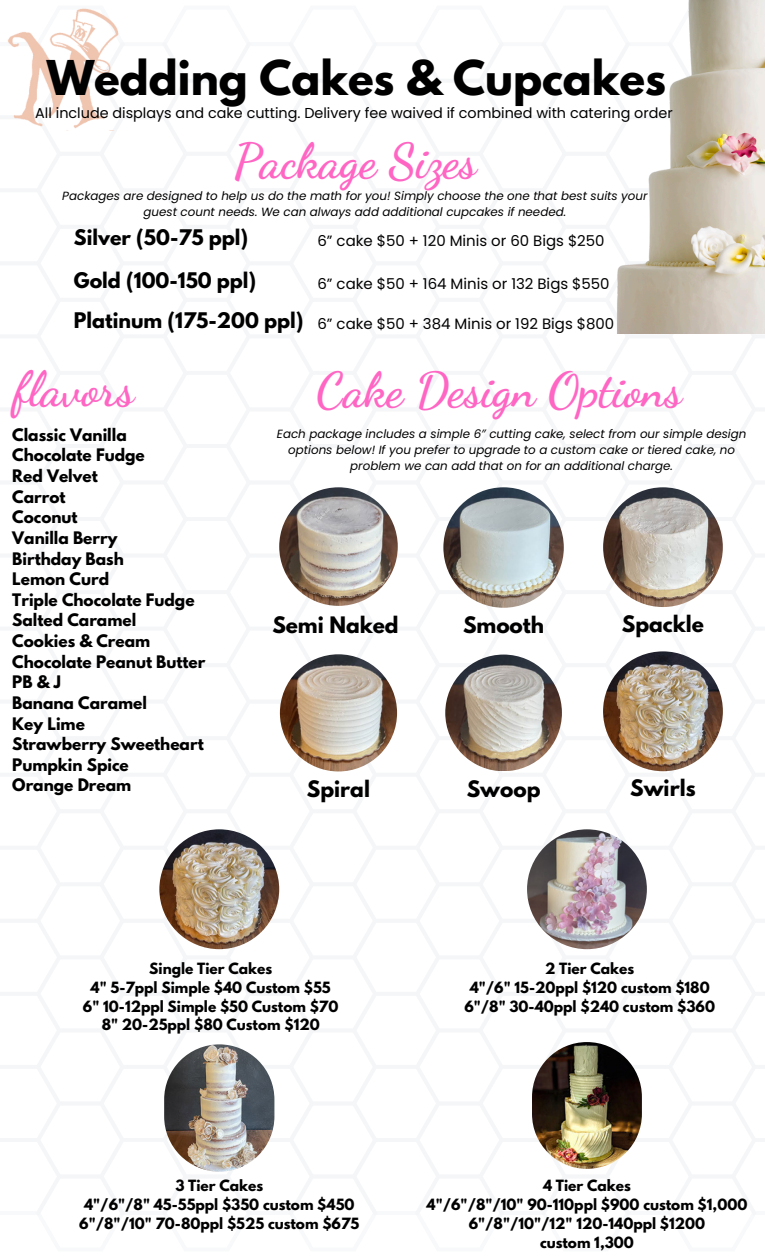
<style>
.page{position:relative;width:765px;height:1260px;background:#fff}
.page>*{position:absolute;margin:0;border:0;box-sizing:border-box;transform-origin:0 0}
.t1{font:700 47.88px "Dancing Script";color:#ff66c4}
.t2{font:700 42.5px "League Spartan";color:#000}
.t3{font:700 20.12px "League Spartan";color:#000}
.t4{font:700 19px "League Spartan";color:#000}
.t5{font:700 15.25px/20.6px "League Spartan";color:#000}
.t6{font:15px "Poppins";color:#000}
.t7{font:14.38px "Poppins";color:#000}
.t8{font:700 13.75px/18.8px "League Spartan";color:#000;text-align:center}
.t9{font:italic 11.88px/16px "Poppins";color:#000;text-align:center}
.s1{font-family:"Noto Sans"}
</style>
<div class="page">
<img style="left:8px;top:8px;width:111px;height:121px">
<img style="left:616px;top:0;width:149px;height:334px">
<img style="left:279px;top:487px;width:118px;height:118px;border-radius:50%">
<img style="left:443px;top:487px;width:120px;height:120px;border-radius:50%">
<img style="left:603px;top:487px;width:120px;height:120px;border-radius:50%">
<img style="left:280px;top:654px;width:117px;height:117px">
<img style="left:445px;top:655px;width:117px;height:116px;border-radius:50%">
<img style="left:603px;top:651px;width:120px;height:120px">
<img style="left:159px;top:829px;width:120px;height:120px">
<img style="left:527px;top:829px;width:120px;height:120px">
<img style="left:164px;top:1044px;width:110px;height:128px">
<img style="left:532px;top:1042px;width:110px;height:127px;border-radius:55px">
<h4 class="t2" style="left:47px;top:57px;width:621px">Wedding Cakes &amp; Cupcakes</h4>
<p class="t7" style="left:35px;top:103px;width:639px">All include displays and cake cutting. Delivery fee waived if combined with catering order</p>
<p class="t1" style="left:233px;top:133px;width:245px">Package Sizes</p>
<p class="t9" style="left:62px;top:188px;width:587px">Packages are designed to help us do the math for you! Simply choose the one that best suits your guest count needs. We can always add additional cupcakes if needed.</p>
<p class="t4" style="left:74px;top:228px;width:176px">Silver (50-75 ppl)</p>
<p class="t6" style="left:317px;top:230px;width:289px">6” cake $50 + 120 Minis or 60 Bigs $250</p>
<h3 class="t4" style="left:74px;top:271px;width:184px">Gold (100-150 ppl)</h3>
<h3 class="t6" style="left:317px;top:273px;width:294px">6” cake $50 + 164 Minis or 132 Bigs $550</h3>
<h3 class="t4" style="left:74px;top:311px;width:231px">Platinum (175-200 ppl)</h3>
<p class="t6" style="left:317px;top:313px;width:298px">6” cake $50 + 384 Minis or 192 Bigs $800</p>
<p class="t1" style="left:14px;top:361px;width:122px">flavors</p>
<h3 class="t1" style="left:316px;top:362px;width:367px">Cake Design Options</h3>
<h3 class="t9" style="left:277px;top:426px;width:471px">Each package includes a simple 6<span class="s1">″</span> cutting cake, select from our simple design options below! If you prefer to upgrade to a custom cake or tiered cake, no problem we can add that on for an additional charge.</h3>
<h1 class="t5" style="left:12px;top:426px;width:195px">Classic Vanilla<br>Chocolate Fudge<br>Red Velvet<br>Carrot<br>Coconut<br>Vanilla Berry<br>Birthday Bash<br>Lemon Curd<br>Triple Chocolate Fudge<br>Salted Caramel<br>Cookies &amp; Cream<br>Chocolate Peanut Butter<br>PB&amp;J<br>Banana Caramel<br>Key Lime<br>Strawberry Sweetheart<br>Pumpkin Spice<br>Orange Dream</h1>
<h5 class="t3" style="left:272px;top:615px;width:128px">Semi Naked</h5>
<h1 class="t3" style="left:622px;top:614px;width:83px">Spackle</h1>
<h3 class="t3" style="left:463px;top:615px;width:83px">Smooth</h3>
<p class="t3" style="left:307px;top:779px;width:65px">Spiral</p>
<h6 class="t3" style="left:467px;top:779px;width:75px">Swoop</h6>
<p class="t3" style="left:630px;top:778px;width:67px">Swirls</p>
<h6 class="t8" style="left:83px;top:961px;width:257px">Single Tier Cakes<br>4" 5-7ppl Simple $40 Custom $55<br>6" 10-12ppl Simple $50 Custom $70<br>8" 20-25ppl $80 Custom $120</h6>
<p class="t8" style="left:464px;top:961px;width:252px">2 Tier Cakes<br>4"/6" 15-20ppl $120 custom $180<br>6"/8" 30-40ppl $240 custom $360</p>
<h6 class="t8" style="left:79px;top:1178px;width:282px">3 Tier Cakes<br>4"/6"/8" 45-55ppl $350 custom $450<br>6"/8"/10" 70-80ppl $525 custom $675</h6>
<p class="t8" style="left:427px;top:1178px;width:322px">4 Tier Cakes<br>4"/6"/8"/10" 90-110ppl $900 custom $1,000<br>6"/8"/10"/12" 120-140ppl $1200<br>custom 1,300</p>
</div>
